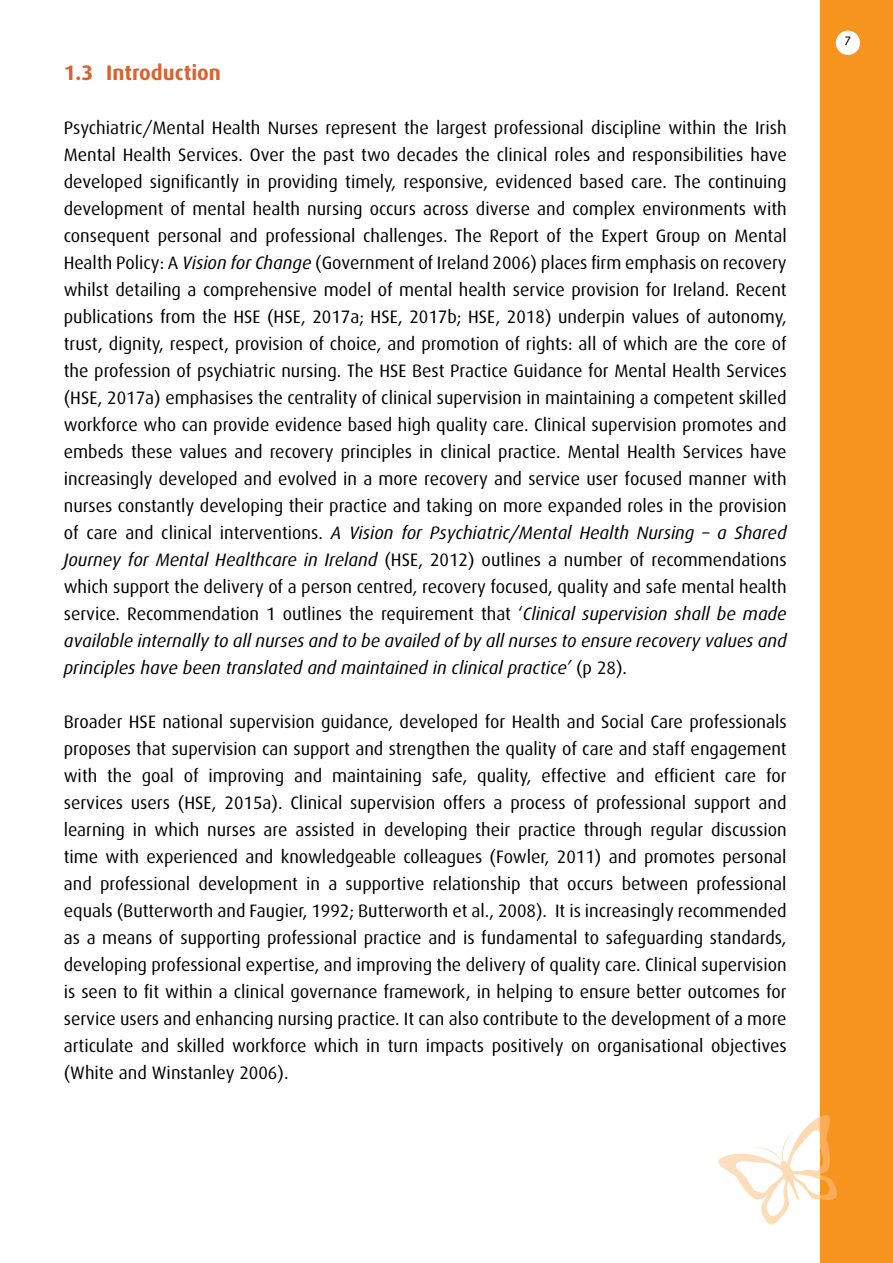
<style>
.page{position:relative;width:893px;height:1263px;background:#fff}
.page>*{position:absolute;margin:0;border:0;box-sizing:border-box;transform-origin:0 0}
.t1{font:700 21px "Dax";color:#d86330}
.t2{font:18px/27px "Dax";color:#000;text-align:justify}
.t3{font:12px "Stone Sans";color:#000}
.s1{font-style:italic}
</style>
<div class="page">
<div style="left:820px;top:0;width:73px;height:1263px;background:#f7941f"></div>
<svg style="left:836px;top:31px;width:24px;height:24px"></svg>
<img style="left:718px;top:1115px;width:119px;height:109px">
<p class="t1" style="left:64px;top:61px;width:159px">1.3 Introduction</p>
<p class="t2" style="left:64px;top:114px;width:724px">Psychiatric/Mental Health Nurses represent the largest professional discipline within the Irish Mental Health Services. Over the past two decades the clinical roles and responsibilities have developed significantly in providing timely, responsive, evidenced based care. The continuing development of mental health nursing occurs across diverse and complex environments with consequent personal and professional challenges. The Report of the Expert Group on Mental Health Policy: A <span class="s1">Vision for Change</span> (Government of Ireland 2006) places firm emphasis on recovery whilst detailing a comprehensive model of mental health service provision for Ireland. Recent publications from the HSE (HSE, 2017a; HSE, 2017b; HSE, 2018) underpin values of autonomy, trust, dignity, respect, provision of choice, and promotion of rights: all of which are the core of the profession of psychiatric nursing. The HSE Best Practice Guidance for Mental Health Services (HSE, 2017a) emphasises the centrality of clinical supervision in maintaining a competent skilled workforce who can provide evidence based high quality care. Clinical supervision promotes and embeds these values and recovery principles in clinical practice. Mental Health Services have increasingly developed and evolved in a more recovery and service user focused manner with nurses constantly developing their practice and taking on more expanded roles in the provision of care and clinical interventions. <span class="s1">A Vision for Psychiatric/Mental Health Nursing – a Shared Journey for Mental Healthcare in Ireland</span> (HSE, 2012) outlines a number of recommendations which support the delivery of a person centred, recovery focused, quality and safe mental health service. Recommendation 1 outlines the requirement that ‘<span class="s1">Clinical supervision shall be made available internally to all nurses and to be availed of by all nurses to ensure recovery values and principles have been translated and maintained in clinical practice’</span> (p 28).</p>
<p class="t2" style="left:64px;top:708px;width:724px">Broader HSE national supervision guidance, developed for Health and Social Care professionals proposes that supervision can support and strengthen the quality of care and staff engagement with the goal of improving and maintaining safe, quality, effective and efficient care for services users (HSE, 2015a). Clinical supervision offers a process of professional support and learning in which nurses are assisted in developing their practice through regular discussion time with experienced and knowledgeable colleagues (Fowler, 2011) and promotes personal and professional development in a supportive relationship that occurs between professional equals (Butterworth and Faugier, 1992; Butterworth et al., 2008). It is increasingly recommended as a means of supporting professional practice and is fundamental to safeguarding standards, developing professional expertise, and improving the delivery of quality care. Clinical supervision is seen to fit within a clinical governance framework, in helping to ensure better outcomes for service users and enhancing nursing practice. It can also contribute to the development of a more articulate and skilled workforce which in turn impacts positively on organisational objectives (White and Winstanley 2006).</p>
<p class="t3" style="left:844px;top:33px;width:8px">7</p>
</div>
